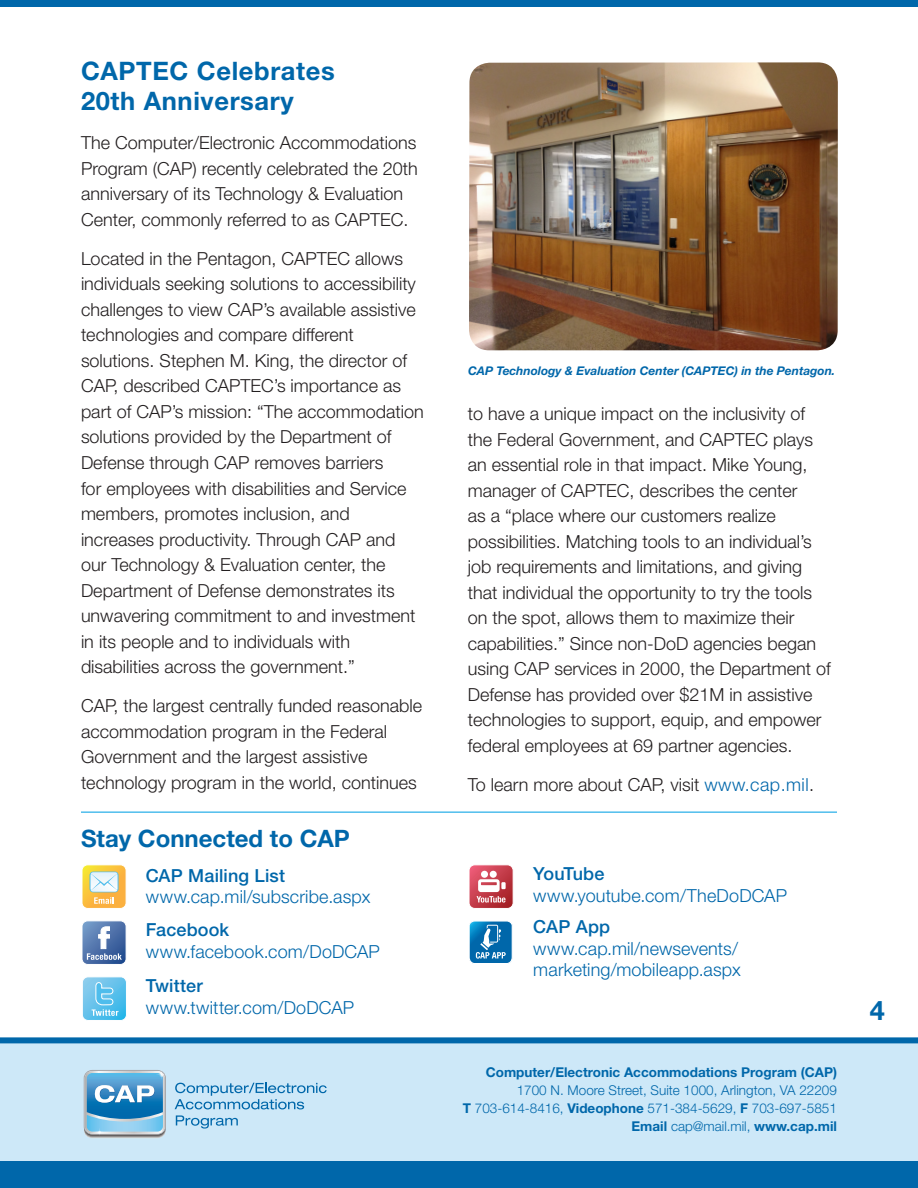
<style>
.page{position:relative;width:918px;height:1188px;background:#fff}
.page>*{position:absolute;margin:0;border:0;box-sizing:border-box;transform-origin:0 0}
.CAPtions_Page_Number{font:700 27px "Helvetica Neue LT Std";color:#0067aa}
.CAPtions_Headline_01{font:700 25.5px/30px "Helvetica Neue LT Std";letter-spacing:.025em;color:#0067aa}
.CAPFacts_Heading_1{font:700 24px "Helvetica Neue LT Std";color:#0067aa}
.CAPtions_para_02{font:300 18px/25.5px "Helvetica Neue LT Std";color:#231f20}
.t1{font:300 18px/21.6px "Helvetica Neue LT Std";letter-spacing:.01em;color:#0067aa}
.t2{font:500 18px "Helvetica Neue LT Std";letter-spacing:.01em;color:#0067aa}
.t3{font:500 18px "Helvetica Neue LT Std";letter-spacing:-.035em;color:#0067aa}
.t4{font:300 13.5px "Helvetica Neue LT Std";color:#0067aa}
.t5{font:700 13.5px "Helvetica Neue LT Std";color:#0067aa}
.CAPtions_caption_01{font:italic 700 12px "Helvetica Neue LT Std";letter-spacing:-.005em;color:#0067aa}
.s1{color:#0067aa}
.s2{font-weight:700}
.s3{font-weight:300}
</style>
<div class="page">
<div style="left:0;top:1042px;width:918px;height:131px;background:#cde8f8"></div>
<div style="left:0;top:1161px;width:918px;height:27px;background:#0067aa"></div>
<div style="left:0;top:1037px;width:918px;height:6px;background:#0067aa"></div>
<div style="left:0;top:0;width:918px;height:6px;background:#0067aa"></div>
<img style="left:469px;top:62px;width:369px;height:288px">
<div style="left:82px;top:976px;width:45px;height:45px;border:1px solid #fff;border-radius:6px"></div>
<svg style="left:82px;top:977px;width:44px;height:43px;background:#71c8ed"></svg>
<div style="left:82px;top:920px;width:45px;height:45px;border:1px solid #fff;border-radius:6px"></div>
<svg style="left:82px;top:921px;width:44px;height:43px;background:#6e8bb9"></svg>
<div style="left:82px;top:864px;width:45px;height:45px;border:1px solid #fff;border-radius:6px"></div>
<svg style="left:82px;top:865px;width:44px;height:43px;background:#edd186"></svg>
<div style="left:469px;top:864px;width:45px;height:45px;border:1px solid #fff;border-radius:6px"></div>
<svg style="left:469px;top:865px;width:44px;height:43px;background:#d16974"></svg>
<div style="left:481px;top:871px;width:7px;height:7px;background:#fff;border-radius:50%"></div>
<div style="left:490px;top:871px;width:7px;height:7px;background:#fff;border-radius:50%"></div>
<svg style="left:469px;top:921px;width:44px;height:43px;background:#388cc0"></svg>
<hr style="left:81px;top:811px;width:756px;height:2px;background:#4fbdec">
<svg style="left:84px;top:1070px;width:82px;height:66px;background:#6eaacf"></svg>
<svg style="left:175px;top:1083px;width:152px;height:26px"></svg>
<svg style="left:176px;top:1115px;width:62px;height:14px"></svg>
<p class="CAPtions_Headline_01" style="left:81px;top:56px;width:255px">CAPTEC Celebrates<br>20th Anniversary</p>
<p class="CAPtions_para_02" style="left:81px;top:130px;width:338px">The Computer/Electronic Accommodations Program (CAP) recently celebrated the 20th anniversary of its Technology &amp; Evaluation Center, commonly referred to as CAPTEC.</p>
<p class="CAPtions_para_02" style="left:81px;top:245px;width:344px">Located in the Pentagon, CAPTEC allows individuals seeking solutions to accessibility challenges to view CAP’s available assistive technologies and compare different solutions. Stephen M. King, the director of CAP, described CAPTEC’s importance as part of CAP’s mission: “The accommodation solutions provided by the Department of Defense through CAP removes barriers<br>for employees with disabilities and Service members, promotes inclusion, and increases productivity. Through CAP and our Technology &amp; Evaluation center, the Department of Defense demonstrates its unwavering commitment to and investment in its people and to individuals with disabilities across the government.”</p>
<p class="CAPtions_para_02" style="left:81px;top:693px;width:343px">CAP, the largest centrally funded reasonable accommodation program in the Federal Government and the largest assistive technology program in the world, continues</p>
<p class="CAPFacts_Heading_1" style="left:81px;top:824px;width:270px">Stay Connected to CAP</p>
<p class="t2" style="left:146px;top:865px;width:141px">CAP Mailing List</p>
<p class="t1" style="left:146px;top:886px;width:226px">www.cap.mil/subscribe.aspx</p>
<p class="t2" style="left:146px;top:919px;width:85px">Facebook</p>
<p class="t1" style="left:146px;top:940px;width:236px">www.facebook.com/DoDCAP</p>
<p class="t2" style="left:146px;top:975px;width:58px">Twitter</p>
<p class="t1" style="left:146px;top:996px;width:210px">www.twitter.com/DoDCAP</p>
<p class="CAPtions_caption_01" style="left:468px;top:363px;width:369px">CAP Technology &amp; Evaluation Center (CAPTEC) in the Pentagon.</p>
<p class="CAPtions_para_02" style="left:468px;top:401px;width:365px">to have a unique impact on the inclusivity of the Federal Government, and CAPTEC plays an essential role in that impact. Mike Young, manager of CAPTEC, describes the center<br>as a “place where our customers realize possibilities. Matching tools to an individual’s job requirements and limitations, and giving that individual the opportunity to try the tools on the spot, allows them to maximize their capabilities.” Since non-DoD agencies began using CAP services in 2000, the Department of Defense has provided over $21M in assistive technologies to support, equip, and empower federal employees at 69 partner agencies.</p>
<p class="CAPtions_para_02" style="left:468px;top:771px;width:348px">To learn more about CAP, visit <span class="s1">www.cap.mil</span>.</p>
<p class="t3" style="left:533px;top:863px;width:73px">YouTube</p>
<p class="t1" style="left:533px;top:884px;width:255px">www.youtube.com/TheDoDCAP</p>
<p class="t2" style="left:533px;top:916px;width:79px">CAP App</p>
<p class="t1" style="left:533px;top:937px;width:209px">www.cap.mil/newsevents/ marketing/mobileapp.aspx</p>
<p class="t5" style="left:486px;top:1064px;width:353px">Computer/Electronic Accommodations Program (CAP)</p>
<p class="t4" style="left:517px;top:1082px;width:322px">1700 N. Moore Street, Suite 1000, Arlington, VA 22209</p>
<p class="t4" style="left:463px;top:1100px;width:376px"><span class="s2">T</span> 703-614-8416, <span class="s2">Videophone</span> 571-384-5629, <span class="s2">F</span> 703-697-5851</p>
<p class="t5" style="left:632px;top:1118px;width:207px">Email <span class="s3">cap@mail.mil,</span> www.cap.mil</p>
<p class="CAPtions_Page_Number" style="left:870px;top:994px;width:17px">4</p>
</div>
